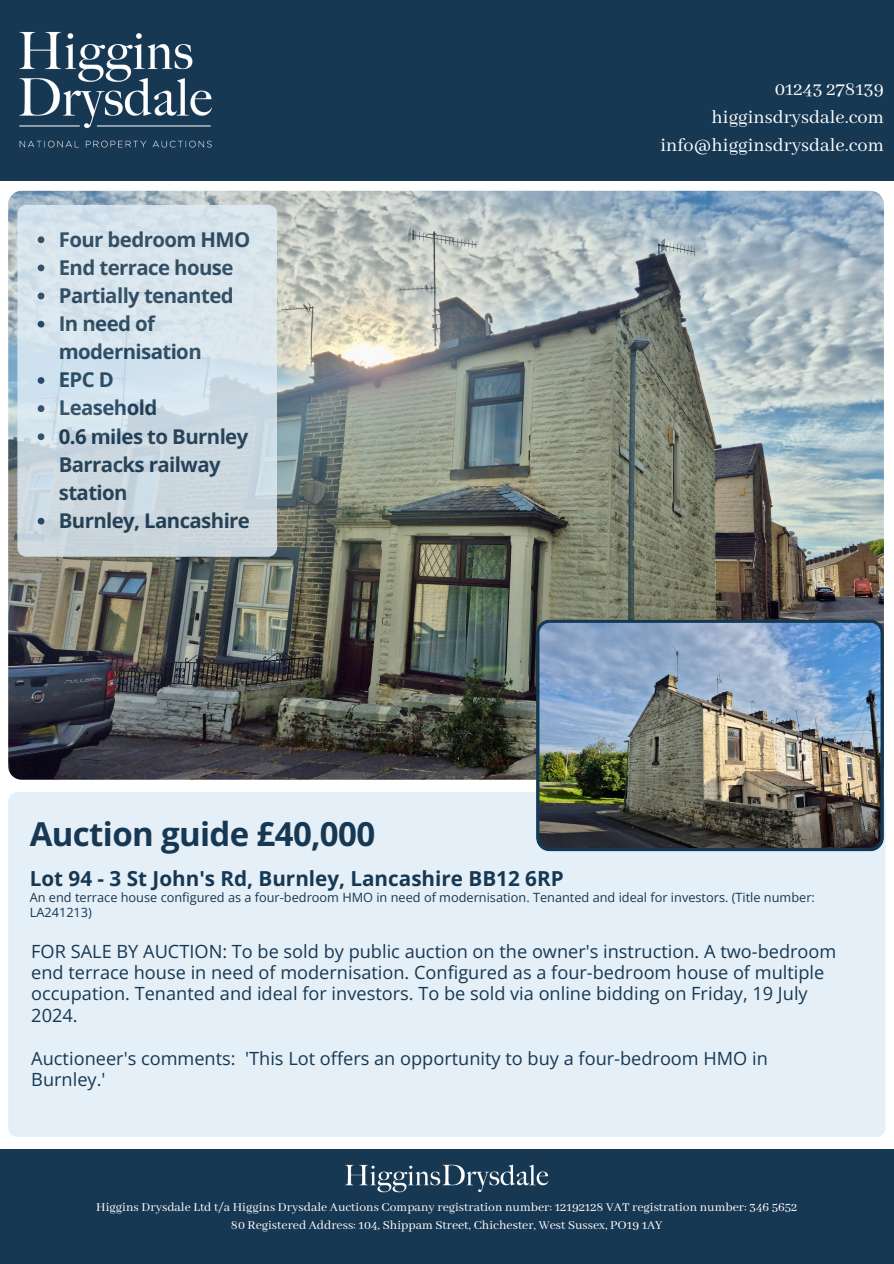
<style>
.page{position:relative;width:894px;height:1264px;background:#fff}
.page>*{position:absolute;margin:0;border:0;box-sizing:border-box;transform-origin:0 0}
.t1{font:700 33px "Open Sans";letter-spacing:-.02em;color:#173853}
.t2{font:700 20.7px "Open Sans";color:#173853}
.t3{font:700 20.4px/28.2px "Open Sans";letter-spacing:-.03em;color:#173853}
.t4{font:20.4px/28.2px "Abhaya Libre";color:#fff;text-align:right}
.t5{font:18.15px/21.3px "Open Sans";color:#173853}
.t6{font:13.5px/18.6px "Abhaya Libre";color:#fff;text-align:center}
.t7{font:12.75px/14.9px "Open Sans";color:#173853}
</style>
<div class="page">
<div style="left:0;top:0;width:893px;height:181px;background:#173853"></div>
<img style="left:19px;top:31px;width:193px;height:117px">
<div style="left:8px;top:792px;width:877px;height:344px;background:#e5eff7"></div>
<div style="left:0;top:1148px;width:893px;height:115px;background:#173853"></div>
<img style="left:345px;top:1164px;width:204px;height:29px">
<img style="left:8px;top:191px;width:875px;height:588px;border-radius:13px">
<svg style="left:17px;top:205px;width:260px;height:351px;background:#d1dee7"></svg>
<svg style="left:38px;top:236px;width:6px;height:7px"></svg>
<svg style="left:38px;top:264px;width:6px;height:7px"></svg>
<svg style="left:38px;top:293px;width:6px;height:6px"></svg>
<svg style="left:38px;top:321px;width:6px;height:6px"></svg>
<svg style="left:38px;top:377px;width:6px;height:7px"></svg>
<svg style="left:38px;top:405px;width:6px;height:7px"></svg>
<svg style="left:38px;top:433px;width:6px;height:7px"></svg>
<svg style="left:38px;top:518px;width:6px;height:6px"></svg>
<img style="left:536px;top:619px;width:347px;height:232px">
<p class="t3" style="left:59px;top:224px;width:193px">Four bedroom HMO<br>End terrace house<br>Partially tenanted<br>In need of modernisation<br>EPC D<br>Leasehold<br>0.6 miles to Burnley<br>Barracks railway station<br>Burnley, Lancashire</p>
<p class="t4" style="left:660px;top:75px;width:225px">01243 278139 higginsdrysdale.com info@higginsdrysdale.com</p>
<p class="t1" style="left:30px;top:811px;width:347px">Auction guide £40,000</p>
<p class="t2" style="left:30px;top:863px;width:535px">Lot 94 - 3 St John's Rd, Burnley, Lancashire BB12 6RP</p>
<p class="t7" style="left:30px;top:890px;width:786px">An end terrace house configured as a four-bedroom HMO in need of modernisation. Tenanted and ideal for investors. (Title number:<br>LA241213)</p>
<p class="t5" style="left:31px;top:940px;width:806px">FOR SALE BY AUCTION: To be sold by public auction on the owner's instruction. A two-bedroom end terrace house in need of modernisation. Configured as a four-bedroom house of multiple occupation. Tenanted and ideal for investors. To be sold via online bidding on Friday, 19 July 2024.</p>
<p class="t5" style="left:31px;top:1046px;width:737px">Auctioneer's comments: 'This Lot offers an opportunity to buy a four-bedroom HMO in<br>Burnley.'</p>
<p class="t6" style="left:96px;top:1198px;width:702px">Higgins Drysdale Ltd t/a Higgins Drysdale Auctions Company registration number: 12192128 VAT registration number: 346 5652<br>80 Registered Address: 104, Shippam Street, Chichester, West Sussex, PO19 1AY</p>
</div>
